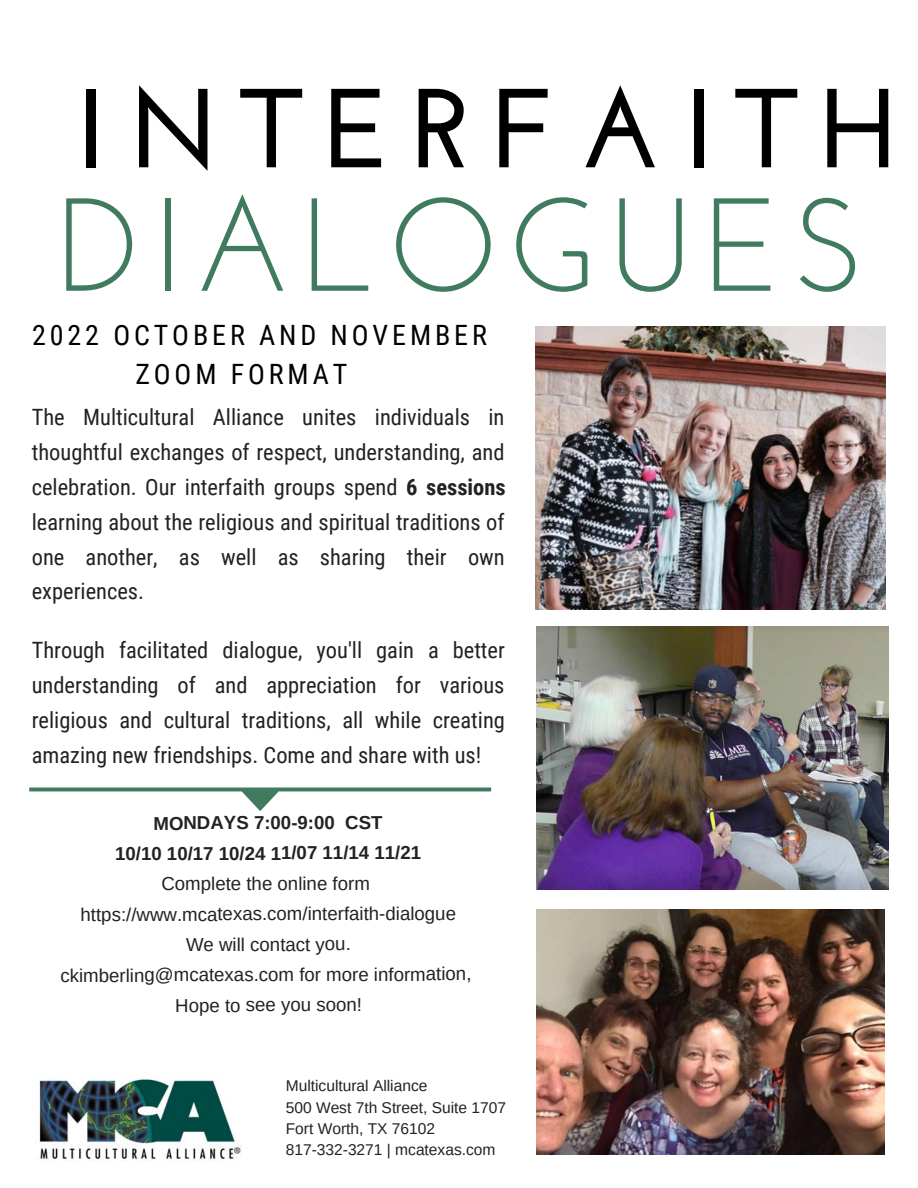
<style>
.page{position:relative;width:918px;height:1188px;background:#fff}
.page>*{position:absolute;margin:0;border:0;box-sizing:border-box;transform-origin:0 0}
.t1{font:132px "Josefin Sans";letter-spacing:.07em;color:#417b5f}
.t2{font:700 112.05px "Josefin Sans";letter-spacing:.19em;color:#000}
.t3{font:28.05px/38.2px "Roboto Condensed";letter-spacing:.14em;color:#000}
.t4{font:22.5px/34.8px "Roboto Condensed";color:#222;text-align:justify}
.t5{font:18.75px/30.3px "Arimo";letter-spacing:-.005em;color:#222;text-align:center}
.t6{font:700 18.75px/30.5px "Arimo";letter-spacing:-.005em;color:#222;text-align:center}
.t7{font:15.6px/21.3px "Arimo";color:#222}
.s1{font-weight:700}
</style>
<div class="page">
<svg style="left:29px;top:788px;width:462px;height:23px"></svg>
<img style="left:536px;top:627px;width:352px;height:263px">
<img style="left:536px;top:910px;width:349px;height:244px">
<img style="left:536px;top:327px;width:349px;height:282px">
<img style="left:39px;top:1077px;width:202px;height:84px">
<h2 class="t2" style="left:75px;top:83px;width:823px">INTERFAITH</h2>
<h1 class="t1" style="left:56px;top:192px;width:809px">DIALOGUES</h1>
<p class="t3" style="left:135px;top:317px;width:353px;text-indent:-103px">2022 OCTOBER AND NOVEMBER<br>ZOOM FORMAT</p>
<p class="t4" style="left:32px;top:400px;width:475px">The Multicultural Alliance unites individuals in thoughtful exchanges of respect, understanding, and celebration. Our interfaith groups spend <span class="s1">6 sessions </span>learning about the religious and spiritual traditions of one another, as well as sharing their own experiences.</p>
<p class="t4" style="left:32px;top:633px;width:475px">Through facilitated dialogue, you'll gain a better understanding of and appreciation for various religious and cultural traditions, all while creating amazing new friendships. Come and share with us!</p>
<p class="t6" style="left:115px;top:807px;width:308px">MONDAYS 7:00-9:00 CST<br>10/10 10/17 10/24 11/07 11/14 11/21</p>
<p class="t5" style="left:60px;top:868px;width:413px">Complete the online form https://www.mcatexas.com/interfaith-dialogue<br>We will contact you.<br>ckimberling@mcatexas.com for more information, Hope to see you soon!</p>
<p class="t7" style="left:286px;top:1075px;width:222px">Multicultural Alliance<br>500 West 7th Street, Suite 1707<br>Fort Worth, TX 76102<br>817-332-3271 | mcatexas.com</p>
</div>
